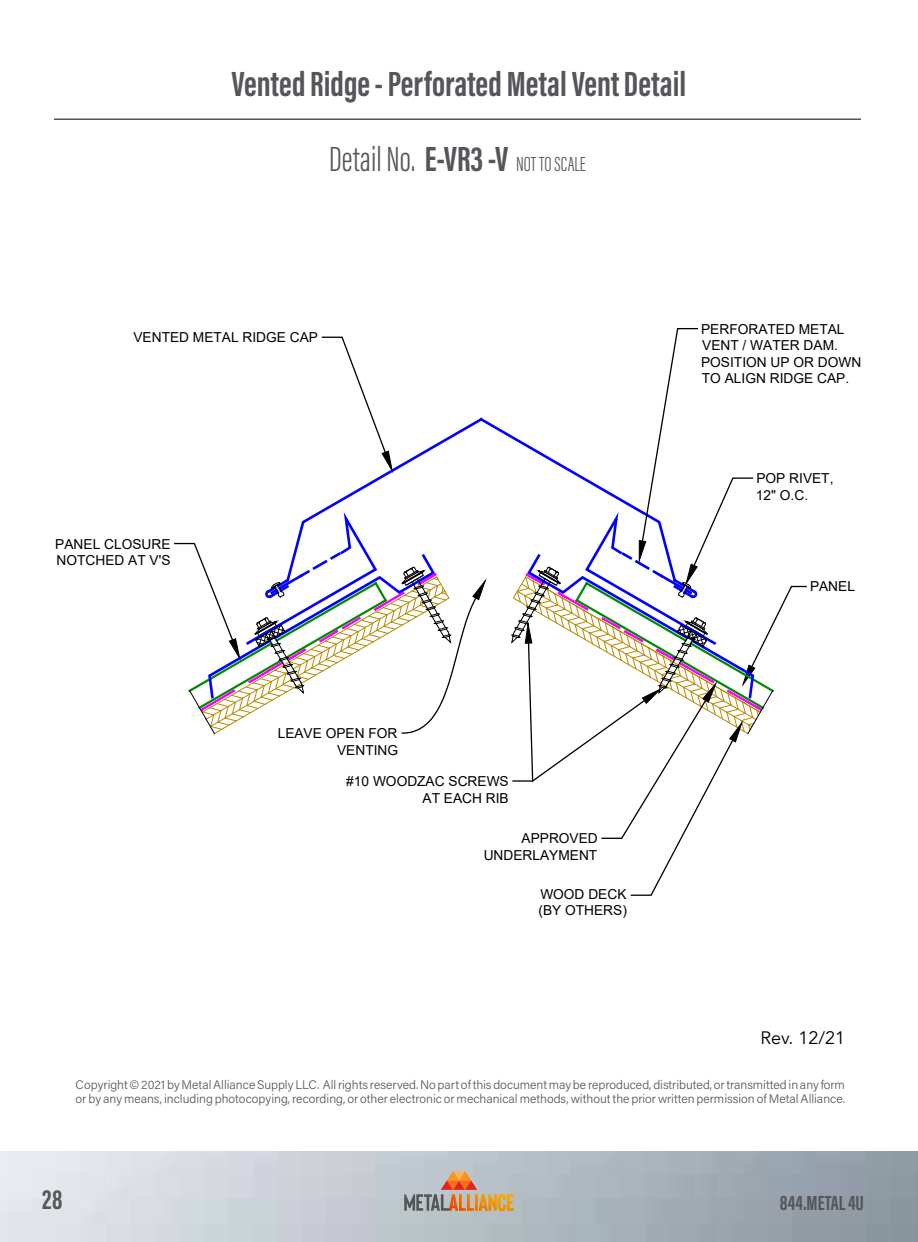
<style>
.page{position:relative;width:918px;height:1242px;background:#fff}
.page>*{position:absolute;margin:0;border:0;box-sizing:border-box;transform-origin:0 0}
.t1{font:700 36px "Acumin Pro Extra Cond";color:#54565a}
.t2{font:700 28.5px "Acumin Pro Extra Cond";color:#54565a}
.t3{font:300 21px "Acumin Pro Extra Cond";color:#54565a}
.t4{font:700 21px "Acumin Pro Extra Cond";color:#54565a}
.t5{font:18px "Avenir";color:#000}
.t6{font:13.8px/16.5px "Arial";color:#000}
.t7{font:300 12.3px/13.5px "Acumin Pro";color:#54565a}
.s1{font-size:36px}
.s2{font-weight:700;font-size:36px}
</style>
<div class="page">
<svg style="left:404px;top:1171px;width:110px;height:40px;background:#bea792"></svg>
<hr style="left:54px;top:118px;width:807px;height:2px;background:#54565a">
<svg style="left:174px;top:328px;width:633px;height:568px"></svg>
<h1 class="t1" style="left:232px;top:62px;width:456px">Vented Ridge - Perforated Metal Vent Detail</h1>
<h3 class="t3" style="left:329px;top:152px;width:258px"><span class="s1">Detail No.</span> <span class="s2">E-VR3 -V</span> NOT TO SCALE</h3>
<p class="t6" style="left:133px;top:329px;width:186px">VENTED METAL RIDGE CAP</p>
<p class="t6" style="left:55px;top:535px;width:117px">PANEL CLOSURE<br>NOTCHED AT V'S</p>
<p class="t6" style="left:278px;top:725px;width:122px;text-align:right">LEAVE OPEN FOR<br>VENTING</p>
<p class="t6" style="left:346px;top:773px;width:164px;text-align:right">#10 WOODZAC SCREWS<br>AT EACH RIB</p>
<p class="t6" style="left:484px;top:830px;width:116px;text-align:right">APPROVED<br>UNDERLAYMENT</p>
<p class="t6" style="left:538px;top:886px;width:90px">WOOD DECK (BY OTHERS)</p>
<p class="t6" style="left:701px;top:321px;width:162px">PERFORATED METAL<br>VENT / WATER DAM.<br>POSITION UP OR DOWN<br>TO ALIGN RIDGE CAP.</p>
<p class="t6" style="left:756px;top:470px;width:79px">POP RIVET,<br>12" O.C.</p>
<p class="t6" style="left:810px;top:578px;width:47px">PANEL</p>
<h3 class="t5" style="left:760px;top:1027px;width:86px">Rev. 12/21</h3>
<p class="t7" style="left:76px;top:1078px;width:771px">Copyright © 2021 by Metal Alliance Supply LLC. All rights reserved. No part of this document may be reproduced, distributed, or transmitted in any form or by any means, including photocopying, recording, or other electronic or mechanical methods, without the prior written permission of Metal Alliance.</p>
<h2 class="t2" style="left:42px;top:1182px;width:22px">28</h2>
<h3 class="t4" style="left:780px;top:1190px;width:86px">844.METAL 4U</h3>
</div>
